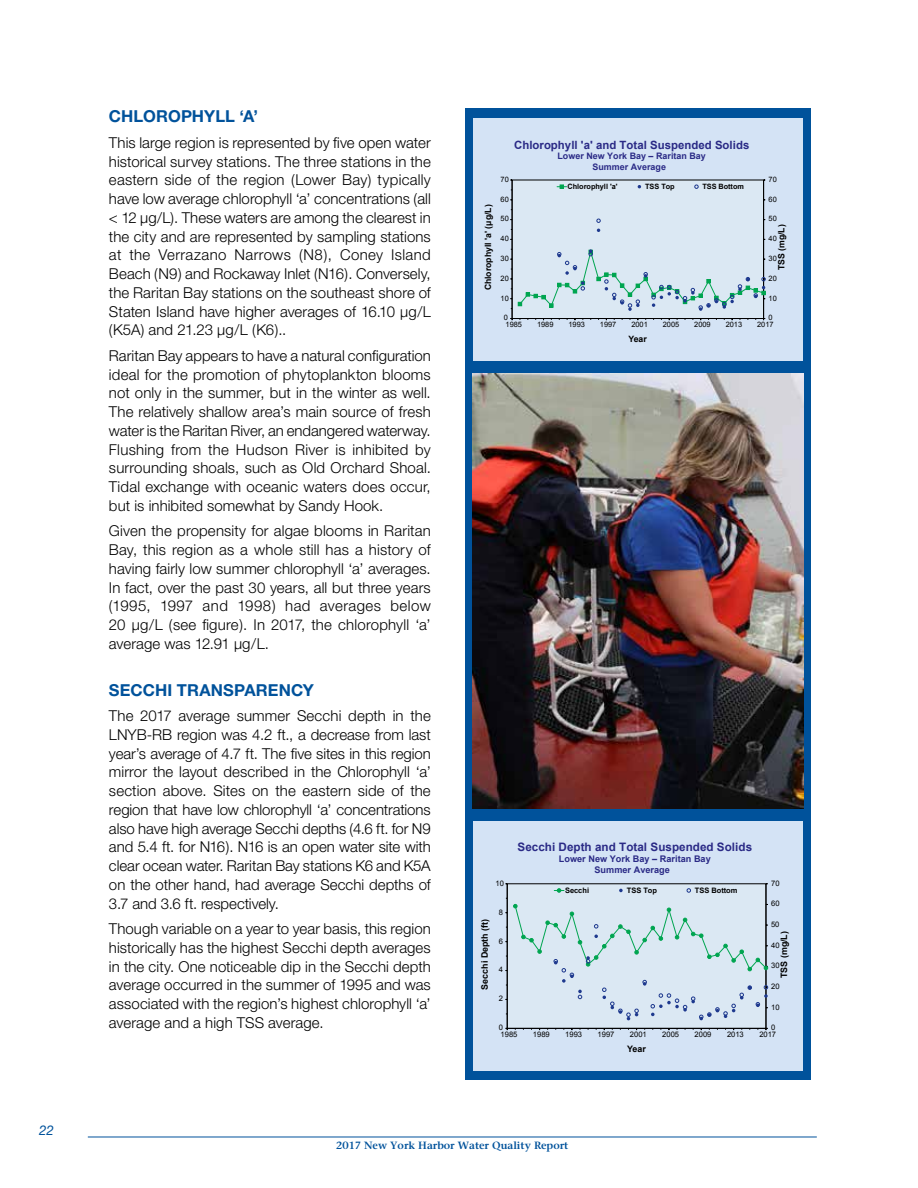
<style>
.page{position:relative;width:918px;height:1188px;background:#fff}
.page>*{position:absolute;margin:0;border:0;box-sizing:border-box;transform-origin:0 0}
.t1{font:700 16.5px "Helvetica Neue";letter-spacing:.005em;color:#00529b}
.t2{font:300 15px/18.8px "Helvetica Neue";letter-spacing:.005em;color:#000;text-align:justify}
.t3{font:italic 13.5px "Helvetica Neue";color:#00529b}
.t4{font:700 11.7px "Arial";letter-spacing:.005em;color:#2a2a86}
.t5{font:700 11.4px "Arial";letter-spacing:.005em;color:#2a2a86}
.t6{font:600 10.5px "Stone Serif";color:#00529b}
.t7{font:700 9.15px/10.9px "Arial";letter-spacing:.005em;color:#2a2a86;text-align:center}
.t8{font:700 8.85px/10.6px "Arial";letter-spacing:.005em;color:#2a2a86;text-align:center}
.t9{font:700 8.85px "Arial";color:#000}
.t10{font:700 8.7px "Arial";color:#000}
.t11{font:7.65px "Arial";letter-spacing:-.005em;color:#000}
.t12{font:7.5px "Arial";letter-spacing:-.005em;color:#000}
.t13{font:700 7.5px "Arial";color:#000}
.t14{font:700 7.35px "Arial";color:#000}
</style>
<div class="page">
<hr style="left:88px;top:1137px;width:729px;height:1px;background:#00529b">
<div style="left:465px;top:108px;width:346px;height:972px;background:#00529b"></div>
<div style="left:473px;top:118px;width:329px;height:243px;background:#d4e3f5"></div>
<div style="left:512px;top:180px;width:252px;height:139px;background:#dbe8f3"></div>
<hr style="left:763px;top:180px;width:1px;height:139px;background:#000">
<hr style="left:512px;top:180px;width:1px;height:139px;background:#000">
<hr style="left:512px;top:318px;width:252px;height:1px;background:#000">
<svg style="left:518px;top:249px;width:248px;height:62px"></svg>
<svg style="left:557px;top:185px;width:10px;height:4px"></svg>
<div style="left:473px;top:821px;width:329px;height:250px;background:#d4e3f5"></div>
<div style="left:507px;top:884px;width:259px;height:144px;background:#dbe8f3"></div>
<hr style="left:766px;top:884px;width:1px;height:144px;background:#000">
<hr style="left:507px;top:884px;width:1px;height:144px;background:#000">
<hr style="left:507px;top:1028px;width:259px;height:1px;background:#000">
<svg style="left:513px;top:904px;width:255px;height:116px"></svg>
<svg style="left:554px;top:888px;width:10px;height:4px"></svg>
<svg style="left:619px;top:889px;width:4px;height:3px"></svg>
<img style="left:473px;top:373px;width:330px;height:436px">
<p class="t3" style="left:39px;top:1122px;width:16px">22</p>
<p class="t1" style="left:109px;top:106px;width:151px">CHLOROPHYLL ‘A’</p>
<p class="t2" style="left:109px;top:133px;width:323px">This large region is represented by five open water historical survey stations. The three stations in the eastern side of the region (Lower Bay) typically have low average chlorophyll ‘a’ concentrations (all &lt; 12 µg/L). These waters are among the clearest in the city and are represented by sampling stations at the Verrazano Narrows (N8), Coney Island Beach (N9) and Rockaway Inlet (N16). Conversely, the Raritan Bay stations on the southeast shore of Staten Island have higher averages of 16.10 µg/L (K5A) and 21.23 µg/L (K6)..</p>
<p class="t2" style="left:109px;top:346px;width:323px">Raritan Bay appears to have a natural configuration ideal for the promotion of phytoplankton blooms not only in the summer, but in the winter as well.<br>The relatively shallow area’s main source of fresh water is the Raritan River, an endangered waterway.<br>Flushing from the Hudson River is inhibited by surrounding shoals, such as Old Orchard Shoal.<br>Tidal exchange with oceanic waters does occur, but is inhibited somewhat by Sandy Hook.</p>
<p class="t2" style="left:109px;top:521px;width:323px">Given the propensity for algae blooms in Raritan Bay, this region as a whole still has a history of having fairly low summer chlorophyll ‘a’ averages.<br>In fact, over the past 30 years, all but three years (1995, 1997 and 1998) had averages below 20 µg/L (see figure). In 2017, the chlorophyll ‘a’ average was 12.91 µg/L.</p>
<p class="t1" style="left:109px;top:680px;width:207px">SECCHI TRANSPARENCY</p>
<p class="t2" style="left:109px;top:706px;width:323px">The 2017 average summer Secchi depth in the LNYB-RB region was 4.2 ft., a decrease from last year’s average of 4.7 ft. The five sites in this region mirror the layout described in the Chlorophyll ‘a’ section above. Sites on the eastern side of the region that have low chlorophyll ‘a’ concentrations also have high average Secchi depths (4.6 ft. for N9 and 5.4 ft. for N16). N16 is an open water site with clear ocean water. Raritan Bay stations K6 and K5A on the other hand, had average Secchi depths of 3.7 and 3.6 ft. respectively.</p>
<p class="t2" style="left:109px;top:919px;width:323px">Though variable on a year to year basis, this region historically has the highest Secchi depth averages in the city. One noticeable dip in the Secchi depth average occurred in the summer of 1995 and was associated with the region’s highest chlorophyll ‘a’ average and a high TSS average.</p>
<p class="t5" style="left:514px;top:137px;width:237px">Chlorophyll 'a' and Total Suspended Solids</p>
<p class="t8" style="left:557px;top:151px;width:150px">Lower New York Bay – Raritan Bay<br>Summer Average</p>
<p class="t12" style="left:501px;top:174px;width:10px">70</p>
<p class="t14" style="left:568px;top:182px;width:52px">Chlorophyll 'a'</p>
<p class="t14" style="left:645px;top:182px;width:31px">TSS Top</p>
<p class="t14" style="left:702px;top:182px;width:43px">TSS Bottom</p>
<p class="t12" style="left:769px;top:174px;width:10px">70</p>
<p class="t12" style="left:501px;top:194px;width:10px">60</p>
<p class="t12" style="left:769px;top:194px;width:10px">60</p>
<p class="t10" style="left:482px;top:290px;width:88px;rotate:-90deg">C h ol or p h ('a'l ly μ g / L )</p>
<p class="t12" style="left:501px;top:214px;width:10px">50</p>
<p class="t12" style="left:501px;top:234px;width:10px">40</p>
<p class="t12" style="left:501px;top:254px;width:10px">30</p>
<p class="t12" style="left:501px;top:273px;width:10px">20</p>
<p class="t12" style="left:769px;top:214px;width:10px">50</p>
<p class="t10" style="left:776px;top:270px;width:47px;rotate:-90deg">TSS (mg/L)</p>
<p class="t12" style="left:769px;top:234px;width:10px">40</p>
<p class="t12" style="left:769px;top:254px;width:10px">30</p>
<p class="t12" style="left:769px;top:273px;width:10px">20</p>
<p class="t12" style="left:501px;top:293px;width:10px">10</p>
<p class="t12" style="left:769px;top:293px;width:10px">10</p>
<p class="t12" style="left:504px;top:313px;width:6px">0</p>
<p class="t12" style="left:769px;top:313px;width:6px">0</p>
<p class="t12" style="left:506px;top:320px;width:18px">1985</p>
<p class="t12" style="left:537px;top:320px;width:18px">1989</p>
<p class="t12" style="left:569px;top:320px;width:18px">1993</p>
<p class="t12" style="left:600px;top:320px;width:18px">1997</p>
<p class="t12" style="left:631px;top:320px;width:18px">2001</p>
<p class="t12" style="left:663px;top:320px;width:18px">2005</p>
<p class="t12" style="left:694px;top:320px;width:18px">2009</p>
<p class="t12" style="left:726px;top:320px;width:18px">2013</p>
<p class="t12" style="left:757px;top:320px;width:18px">2017</p>
<p class="t10" style="left:628px;top:333px;width:20px">Year</p>
<p class="t11" style="left:495px;top:878px;width:10px">10</p>
<p class="t9" style="left:479px;top:990px;width:72px;rotate:-90deg">S hcce Di pe h t ) t f (</p>
<p class="t11" style="left:499px;top:907px;width:6px">8</p>
<p class="t11" style="left:499px;top:936px;width:6px">6</p>
<p class="t11" style="left:499px;top:965px;width:6px">4</p>
<p class="t11" style="left:499px;top:994px;width:6px">2</p>
<p class="t4" style="left:518px;top:839px;width:236px">Secchi Depth and Total Suspended Solids</p>
<p class="t7" style="left:559px;top:853px;width:153px">Lower New York Bay – Raritan Bay<br>Summer Average</p>
<p class="t13" style="left:565px;top:885px;width:26px">Secchi</p>
<p class="t13" style="left:627px;top:885px;width:32px">TSS Top</p>
<p class="t13" style="left:695px;top:885px;width:44px">TSS Bottom</p>
<p class="t11" style="left:771px;top:878px;width:10px">70</p>
<p class="t11" style="left:771px;top:899px;width:10px">60</p>
<p class="t11" style="left:771px;top:919px;width:10px">50</p>
<p class="t9" style="left:778px;top:978px;width:48px;rotate:-90deg">TSS (mg/L)</p>
<p class="t11" style="left:771px;top:940px;width:10px">40</p>
<p class="t11" style="left:771px;top:961px;width:10px">30</p>
<p class="t11" style="left:771px;top:981px;width:10px">20</p>
<p class="t11" style="left:771px;top:1002px;width:10px">10</p>
<p class="t11" style="left:499px;top:1023px;width:6px">0</p>
<p class="t11" style="left:771px;top:1023px;width:6px">0</p>
<p class="t11" style="left:501px;top:1030px;width:18px">1985</p>
<p class="t11" style="left:533px;top:1030px;width:18px">1989</p>
<p class="t11" style="left:565px;top:1030px;width:18px">1993</p>
<p class="t11" style="left:598px;top:1030px;width:18px">1997</p>
<p class="t11" style="left:630px;top:1030px;width:18px">2001</p>
<p class="t11" style="left:662px;top:1030px;width:18px">2005</p>
<p class="t11" style="left:695px;top:1030px;width:18px">2009</p>
<p class="t11" style="left:727px;top:1030px;width:18px">2013</p>
<p class="t11" style="left:759px;top:1030px;width:18px">2017</p>
<p class="t9" style="left:627px;top:1043px;width:20px">Year</p>
<p class="t6" style="left:336px;top:1139px;width:234px">2017 New York Harbor Water Quality Report</p>
</div>
